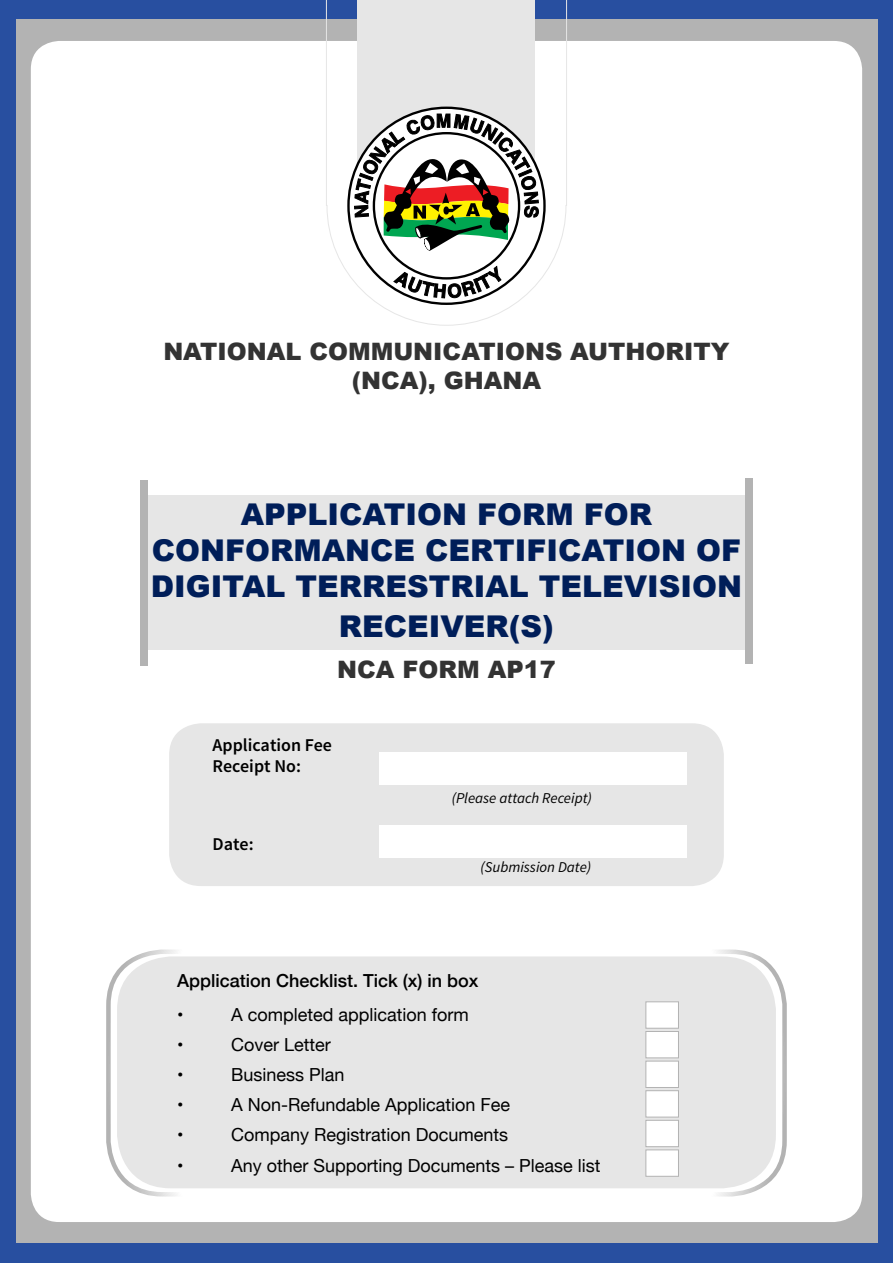
<style>
.page{position:relative;width:893px;height:1263px;background:#284fa0}
.page>*{position:absolute;margin:0;border:0;box-sizing:border-box;transform-origin:0 0}
.t1{font:900 30px/36px "Arial";color:#001e59;text-align:center}
.t2{font:900 24px/28.8px "Arial";color:#333;text-align:center}
.t3{font:18px "Helvetica Neue";color:#000}
.t4{font:500 18px "Helvetica Neue";color:#000}
.t5{font:600 18px/21.6px "Source Sans Pro";color:#000}
.t6{font:italic 15px "Source Sans Pro";color:#000}
</style>
<div class="page">
<div style="left:16px;top:20px;width:861px;height:1223px;background:#b3b3b3"></div>
<div style="left:31px;top:41px;width:831px;height:1181px;background:#fff;border-radius:28px"></div>
<svg style="left:326px;top:0;width:241px;height:326px"></svg>
<div style="left:143px;top:495px;width:606px;height:155px;background:#e6e6e6"></div>
<div style="left:140px;top:480px;width:7px;height:185px;background:#b3b3b3"></div>
<div style="left:169px;top:723px;width:555px;height:163px;background:#e6e6e6;border-radius:32px"></div>
<div style="left:380px;top:752px;width:307px;height:33px;background:#fff"></div>
<div style="left:380px;top:826px;width:307px;height:32px;background:#fff"></div>
<div style="left:746px;top:478px;width:7px;height:186px;background:#b3b3b3"></div>
<div style="left:106px;top:949px;width:681px;height:247px;border:4px solid #b3b3b3;border-radius:54px"></div>
<div style="left:117px;top:956px;width:659px;height:232px;background:#e6e6e6;border-radius:54px"></div>
<div style="left:645px;top:1001px;width:34px;height:27px;background:#fff;border:1px solid #b3b3b3"></div>
<div style="left:645px;top:1031px;width:34px;height:27px;background:#fff;border:1px solid #b3b3b3"></div>
<div style="left:645px;top:1061px;width:34px;height:27px;background:#fff;border:1px solid #b3b3b3"></div>
<div style="left:645px;top:1120px;width:34px;height:27px;background:#fff;border:1px solid #b3b3b3"></div>
<div style="left:645px;top:1090px;width:34px;height:27px;background:#fff;border:1px solid #b3b3b3"></div>
<div style="left:645px;top:1149px;width:34px;height:28px;background:#fff;border:1px solid #b3b3b3"></div>
<h2 class="t2" style="left:163px;top:337px;width:567px">NATIONAL COMMUNICATIONS AUTHORITY (NCA), GHANA</h2>
<h1 class="t1" style="left:151px;top:497px;width:593px">APPLICATION FORM FOR<br>CONFORMANCE CERTIFICATION OF<br>DIGITAL TERRESTRIAL TELEVISION</h1>
<h1 class="t1" style="left:339px;top:608px;width:217px">RECEIVER(S)</h1>
<h2 class="t2" style="left:337px;top:655px;width:220px">NCA FORM AP17</h2>
<p class="t5" style="left:213px;top:734px;width:121px">Application Fee<br>Receipt No:</p>
<p class="t5" style="left:213px;top:834px;width:43px">Date:</p>
<p class="t6" style="left:452px;top:789px;width:142px">(Please attach Receipt)</p>
<p class="t6" style="left:480px;top:857px;width:112px">(Submission Date)</p>
<p class="t4" style="left:177px;top:966px;width:303px">Application Checklist. Tick (x) in box</p>
<p class="t3" style="left:177px;top:1002px;width:8px">•</p>
<p class="t3" style="left:231px;top:1002px;width:239px">A completed application form</p>
<p class="t3" style="left:177px;top:1032px;width:8px">•</p>
<p class="t3" style="left:231px;top:1032px;width:101px">Cover Letter</p>
<p class="t3" style="left:177px;top:1062px;width:8px">•</p>
<p class="t3" style="left:231px;top:1062px;width:115px">Business Plan</p>
<p class="t3" style="left:177px;top:1092px;width:8px">•</p>
<p class="t3" style="left:231px;top:1092px;width:281px">A Non-Refundable Application Fee</p>
<p class="t3" style="left:177px;top:1122px;width:8px">•</p>
<p class="t3" style="left:231px;top:1122px;width:279px">Company Registration Documents</p>
<p class="t3" style="left:177px;top:1152px;width:8px">•</p>
<p class="t3" style="left:231px;top:1152px;width:371px">Any other Supporting Documents – Please list</p>
</div>
